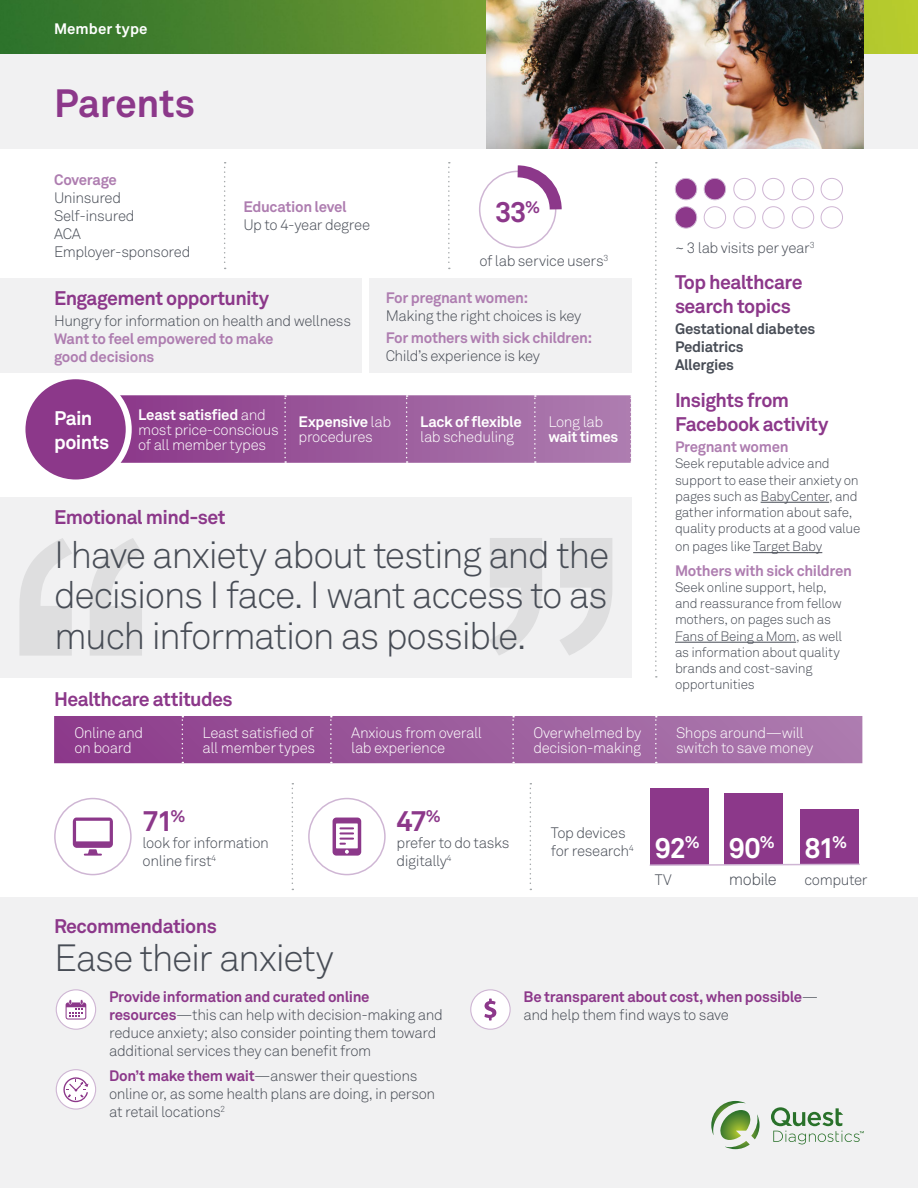
<style>
.page{position:relative;width:918px;height:1188px;background:#fff}
.page>*{position:absolute;margin:0;border:0;box-sizing:border-box;transform-origin:0 0}
.t1{font:700 39px "Akkurat Pro";letter-spacing:-.005em;color:#8c388a}
.t2{font:300 37.5px/40.5px "Akkurat Pro";letter-spacing:-.04em;color:#474c55;text-align:justify}
.t3{font:700 28.5px "Akkurat Pro";color:#fff}
.t4{font:700 28.5px "Akkurat Pro";color:#8c388a}
.t5{font:700 19.5px/23.4px "Akkurat Pro";letter-spacing:-.03em;color:#8c388a}
.t6{font:700 19.5px/23.4px "Akkurat Pro";letter-spacing:-.03em;color:#fff}
.t7{font:300 16.5px "Akkurat Pro";letter-spacing:-.035em;color:#474c55}
.t8{font:300 15px/18px "Akkurat Pro";letter-spacing:-.025em;color:#474c55}
.t9{font:300 15px/15px "Akkurat Pro";letter-spacing:-.025em;color:#fff}
.t10{font:700 15px/18px "Akkurat Pro";letter-spacing:-.02em;color:#ae7db0}
.t11{font:700 15px/18px "Akkurat Pro";letter-spacing:-.02em;color:#8c388a}
.t12{font:700 15px/18px "Akkurat Pro";letter-spacing:-.02em;color:#474c55}
.t13{font:700 15px "Akkurat Pro";letter-spacing:-.02em;color:#fff}
.t14{font:700 15px "Akkurat Pro";letter-spacing:.005em;color:#fff}
.t15{font:300 13.5px/16.2px "Akkurat Pro";letter-spacing:-.02em;color:#474c55}
.s1{font-weight:700}
.s2{font-weight:700;color:#8c388a}
.s3{font-weight:300;color:#474c55}
</style>
<div class="page">
<div style="left:0;top:898px;width:918px;height:290px;background:#f1f1f2"></div>
<img style="left:0;top:0;width:918px;height:54px">
<div style="left:0;top:497px;width:632px;height:181px;background:#f1f1f2"></div>
<svg style="left:120px;top:395px;width:511px;height:68px;background:#9d5e9e"></svg>
<div style="left:0;top:279px;width:361px;height:94px;background:#f1f1f2"></div>
<div style="left:369px;top:279px;width:263px;height:94px;background:#f1f1f2"></div>
<svg style="left:771px;top:1107px;width:93px;height:37px"></svg>
<svg style="left:711px;top:1101px;width:49px;height:48px"></svg>
<div style="left:0;top:54px;width:918px;height:94px;background:#f1f1f2"></div>
<img style="left:486px;top:0;width:378px;height:148px">
<svg style="left:292px;top:783px;width:1px;height:107px"></svg>
<svg style="left:530px;top:783px;width:1px;height:107px"></svg>
<div style="left:675px;top:178px;width:22px;height:22px;background:#8c388a;border-radius:50%"></div>
<div style="left:675px;top:178px;width:22px;height:22px;border:1px solid #cfb6d4;border-radius:50%"></div>
<div style="left:704px;top:178px;width:22px;height:22px;background:#8c388a;border-radius:50%"></div>
<div style="left:704px;top:178px;width:22px;height:22px;border:1px solid #cfb6d4;border-radius:50%"></div>
<div style="left:762px;top:178px;width:22px;height:22px;border:1px solid #cfb6d4;border-radius:50%"></div>
<svg style="left:792px;top:178px;width:51px;height:22px"></svg>
<div style="left:675px;top:207px;width:22px;height:21px;background:#8c388a;border-radius:50%"></div>
<div style="left:675px;top:206px;width:22px;height:22px;border:1px solid #cfb6d4;border-radius:50%"></div>
<div style="left:704px;top:206px;width:22px;height:22px;border:1px solid #cfb6d4;border-radius:50%"></div>
<div style="left:762px;top:206px;width:22px;height:22px;border:1px solid #cfb6d4;border-radius:50%"></div>
<svg style="left:792px;top:206px;width:51px;height:23px"></svg>
<div style="left:734px;top:178px;width:22px;height:22px;border:1px solid #cfb6d4;border-radius:50%"></div>
<div style="left:734px;top:206px;width:22px;height:22px;border:1px solid #cfb6d4;border-radius:50%"></div>
<div style="left:22px;top:376px;width:107px;height:107px;background:#8c388a;border-radius:50%"></div>
<div style="left:19px;top:373px;width:113px;height:113px;border:6px solid #fff;border-radius:50%"></div>
<div style="left:650px;top:788px;width:59px;height:77px;background:#8c388a"></div>
<div style="left:724px;top:793px;width:59px;height:72px;background:#8c388a"></div>
<div style="left:800px;top:810px;width:59px;height:55px;background:#8c388a"></div>
<svg style="left:649px;top:863px;width:211px;height:3px"></svg>
<svg style="left:19px;top:538px;width:123px;height:118px"></svg>
<svg style="left:490px;top:538px;width:122px;height:117px"></svg>
<svg style="left:54px;top:716px;width:808px;height:47px;background:#9c5b9d"></svg>
<hr style="left:761px;top:502px;width:68px;height:1px;background:#474c55">
<hr style="left:753px;top:552px;width:69px;height:1px;background:#474c55">
<hr style="left:675px;top:642px;width:121px;height:1px;background:#474c55">
<div style="left:54px;top:798px;width:78px;height:77px;border:2px solid #cfb6d4;border-radius:50%"></div>
<div style="left:308px;top:798px;width:78px;height:77px;border:2px solid #cfb6d4;border-radius:50%"></div>
<svg style="left:655px;top:162px;width:2px;height:516px"></svg>
<svg style="left:333px;top:818px;width:28px;height:38px"></svg>
<svg style="left:73px;top:818px;width:40px;height:38px"></svg>
<svg style="left:56px;top:1070px;width:40px;height:39px"></svg>
<div style="left:56px;top:1069px;width:40px;height:41px;border:1px solid #cfb6d4;border-radius:50%"></div>
<svg style="left:62px;top:1076px;width:26px;height:26px"></svg>
<div style="left:56px;top:990px;width:40px;height:39px;background:#fff;border-radius:50%"></div>
<div style="left:56px;top:989px;width:40px;height:41px;border:1px solid #cfb6d4;border-radius:50%"></div>
<svg style="left:66px;top:1000px;width:20px;height:20px"></svg>
<div style="left:471px;top:990px;width:39px;height:39px;background:#fff;border-radius:50%"></div>
<div style="left:470px;top:989px;width:41px;height:41px;border:1px solid #cfb6d4;border-radius:50%"></div>
<svg style="left:484px;top:999px;width:12px;height:22px"></svg>
<div style="left:479px;top:171px;width:77px;height:77px;border:2px solid #cfb6d4;border-radius:50%"></div>
<svg style="left:506px;top:165px;width:56px;height:56px"></svg>
<svg style="left:224px;top:162px;width:2px;height:107px"></svg>
<svg style="left:448px;top:162px;width:2px;height:107px"></svg>
<p class="t14" style="left:54px;top:20px;width:95px">Member type</p>
<h1 class="t1" style="left:54px;top:79px;width:143px">Parents</h1>
<p class="t10" style="left:54px;top:171px;width:64px">Coverage</p>
<p class="t8" style="left:54px;top:189px;width:138px">Uninsured<br>Self-insured<br>ACA<br>Employer-sponsored</p>
<h3 class="t5" style="left:54px;top:286px;width:217px">Engagement opportunity</h3>
<p class="t8" style="left:54px;top:312px;width:298px">Hungry for information on health and wellness</p>
<p class="t10" style="left:54px;top:330px;width:221px">Want to feel empowered to make good decisions</p>
<h3 class="t4" style="left:495px;top:195px;width:47px">33<sup>%</sup></h3>
<p class="t8" style="left:479px;top:252px;width:131px">of lab service users<sup>3</sup></p>
<p class="t10" style="left:243px;top:198px;width:105px">Education level</p>
<p class="t8" style="left:243px;top:216px;width:128px">Up to 4-year degree</p>
<p class="t8" style="left:675px;top:239px;width:141px">~ 3 lab visits per year<sup>3</sup></p>
<h3 class="t5" style="left:675px;top:271px;width:129px">Top healthcare search topics</h3>
<p class="t12" style="left:675px;top:320px;width:142px">Gestational diabetes<br>Pediatrics<br>Allergies</p>
<h3 class="t5" style="left:675px;top:388px;width:155px">Insights from<br>Facebook activity</h3>
<p class="t10" style="left:675px;top:438px;width:115px">Pregnant women</p>
<p class="t15" style="left:675px;top:455px;width:187px">Seek reputable advice and support to ease their anxiety on pages such as BabyCenter, and gather information about safe, quality products at a good value</p>
<p class="t15" style="left:675px;top:538px;width:149px">on pages like Target Baby</p>
<p class="t10" style="left:675px;top:561px;width:179px">Mothers with sick children</p>
<p class="t15" style="left:675px;top:579px;width:169px">Seek online support, help, and reassurance from fellow mothers, on pages such as<br>Fans of Being a Mom, as well as information about quality brands and cost-saving opportunities</p>
<p class="t10" style="left:386px;top:289px;width:144px">For pregnant women:</p>
<p class="t8" style="left:386px;top:307px;width:197px">Making the right choices is key</p>
<p class="t10" style="left:386px;top:328px;width:208px">For mothers with sick children:</p>
<p class="t8" style="left:386px;top:346px;width:156px">Child’s experience is key</p>
<p class="t9" style="left:138px;top:407px;width:142px"><span class="s1">Least satisfied</span> and most price-conscious of all member types</p>
<p class="t9" style="left:299px;top:415px;width:94px"><span class="s1">Expensive</span> lab procedures</p>
<p class="t13" style="left:420px;top:413px;width:103px">Lack of flexible</p>
<h3 class="t6" style="left:54px;top:407px;width:57px">Pain points</h3>
<p class="t9" style="left:548px;top:415px;width:56px">Long lab</p>
<p class="t13" style="left:548px;top:428px;width:71px">wait times</p>
<p class="t9" style="left:420px;top:430px;width:95px">lab scheduling</p>
<h3 class="t5" style="left:54px;top:505px;width:173px">Emotional mind-set</h3>
<h2 class="t2" style="left:54px;top:535px;width:557px">I have anxiety about testing and the decisions I face. I want access to as much information as possible.</h2>
<h3 class="t5" style="left:54px;top:688px;width:180px">Healthcare attitudes</h3>
<p class="t9" style="left:74px;top:725px;width:70px">Online and on board</p>
<p class="t9" style="left:203px;top:725px;width:114px">Least satisfied of all member types</p>
<p class="t9" style="left:351px;top:725px;width:132px">Anxious from overall lab experience</p>
<p class="t9" style="left:533px;top:725px;width:110px">Overwhelmed by decision-making</p>
<p class="t9" style="left:676px;top:725px;width:139px">Shops around—will switch to save money</p>
<h3 class="t4" style="left:143px;top:804px;width:44px">71<sup>%</sup></h3>
<p class="t8" style="left:143px;top:833px;width:128px">look for information online first<sup>4</sup></p>
<h3 class="t4" style="left:397px;top:804px;width:46px">47<sup>%</sup></h3>
<p class="t8" style="left:397px;top:833px;width:114px">prefer to do tasks digitally<sup>4</sup></p>
<h3 class="t5" style="left:54px;top:915px;width:164px">Recommendations</h3>
<h2 class="t2" style="left:54px;top:937px;width:281px">Ease their anxiety</h2>
<p class="t8" style="left:109px;top:988px;width:335px"><span class="s2">Provide information and curated online resources</span>—this can help with decision-making and reduce anxiety; also consider pointing them toward additional services they can benefit from</p>
<p class="t8" style="left:109px;top:1067px;width:328px"><span class="s2">Don’t make them wait</span>—answer their questions online or, as some health plans are doing, in person at retail locations<sup>2</sup></p>
<p class="t8" style="left:551px;top:824px;width:85px">Top devices for research<sup>4</sup></p>
<h3 class="t3" style="left:655px;top:830px;width:46px">92<sup>%</sup></h3>
<p class="t8" style="left:655px;top:871px;width:19px">TV</p>
<h3 class="t3" style="left:729px;top:830px;width:47px">90<sup>%</sup></h3>
<p class="t7" style="left:729px;top:870px;width:49px">mobile</p>
<h3 class="t3" style="left:804px;top:830px;width:44px">81<sup>%</sup></h3>
<p class="t8" style="left:804px;top:871px;width:65px">computer</p>
<p class="t11" style="left:524px;top:988px;width:296px">Be transparent about cost, when possible<span class="s3">— and help them find ways to save</span></p>
</div>
